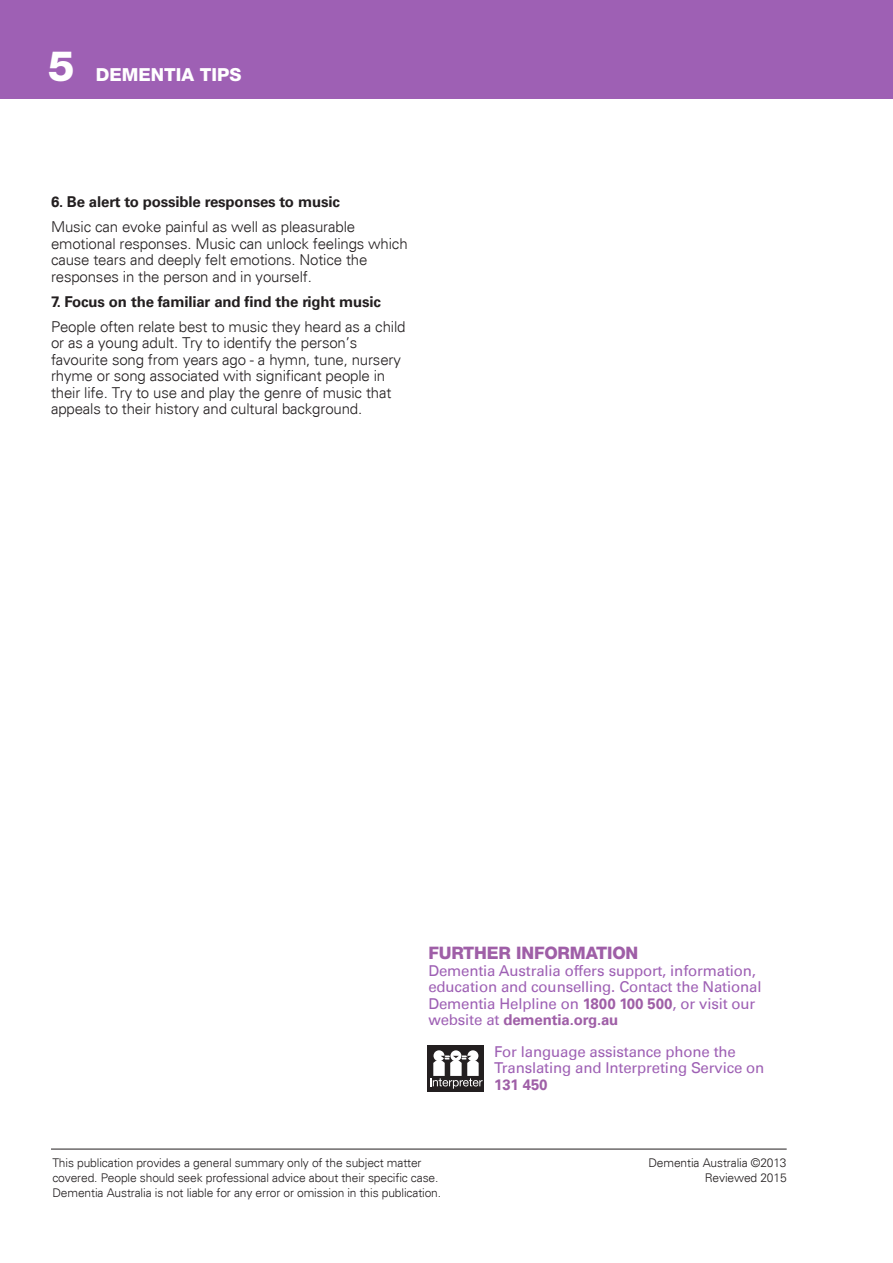
<style>
.page{position:relative;width:893px;height:1263px;background:#fff}
.page>*{position:absolute;margin:0;border:0;box-sizing:border-box;transform-origin:0 0}
.Heading_Large{font:800 42px "Helvetica Neue LT Std";color:#fff}
.t1{font:800 18px "Helvetica Neue LT Std";color:#fff}
.FactSheet_Subtitle{font:800 17.25px "Helvetica Neue LT Std";letter-spacing:-.01em;color:#9f5fa7}
.minor_headin{font:300 15px/16.5px "Univers";letter-spacing:-.01em;color:#231f20}
.FactSheet_Subtitle-2{font:15px/16.5px "Univers LT Std";letter-spacing:-.01em;color:#9e60b4}
.minor_headin-2{font:700 15px "Univers LT Std";letter-spacing:-.01em;color:#231f20}
.Body_Copy{font:300 12px/15px "Univers";letter-spacing:-.01em;color:#231f20}
.s1{font-weight:700;color:#9f5fa7}
</style>
<div class="page">
<div style="left:0;top:0;width:893px;height:99px;background:#9e60b4"></div>
<hr style="left:51px;top:1149px;width:736px;height:1px;background:#231f20">
<div style="left:427px;top:1046px;width:57px;height:46px;background:#231f20"></div>
<div style="left:467px;top:1050px;width:11px;height:11px;background:#fff;border-radius:50%"></div>
<div style="left:433px;top:1050px;width:11px;height:11px;background:#fff;border-radius:50%"></div>
<div style="left:450px;top:1050px;width:11px;height:11px;background:#fff;border-radius:50%"></div>
<svg style="left:430px;top:1055px;width:53px;height:34px"></svg>
<p class="Heading_Large" style="left:48px;top:41px;width:28px">5</p>
<p class="t1" style="left:96px;top:64px;width:147px">DEMENTIA TIPS</p>
<p class="minor_headin-2" style="left:51px;top:193px;width:290px">6. Be alert to possible responses to music</p>
<p class="minor_headin" style="left:51px;top:219px;width:358px">Music can evoke painful as well as pleasurable emotional responses. Music can unlock feelings which cause tears and deeply felt emotions. Notice the responses in the person and in yourself.</p>
<p class="minor_headin-2" style="left:51px;top:293px;width:332px">7. Focus on the familiar and find the right music</p>
<p class="minor_headin" style="left:51px;top:318px;width:356px">People often relate best to music they heard as a child or as a young adult. Try to identify the person’s favourite song from years ago - a hymn, tune, nursery rhyme or song associated with significant people in their life. Try to use and play the genre of music that appeals to their history and cultural background.</p>
<p class="FactSheet_Subtitle" style="left:428px;top:943px;width:212px">FURTHER INFORMATION</p>
<p class="FactSheet_Subtitle-2" style="left:428px;top:962px;width:335px">Dementia Australia offers support, information, education and counselling. Contact the National Dementia Helpline on <span class="s1">1800 100 500</span>, or visit our website at <span class="s1">dementia.org.au</span></p>
<p class="FactSheet_Subtitle-2" style="left:494px;top:1043px;width:272px">For language assistance phone the<br>Translating and Interpreting Service on<br><span class="s1">131 450</span></p>
<p class="Body_Copy" style="left:52px;top:1156px;width:390px">This publication provides a general summary only of the subject matter covered. People should seek professional advice about their specific case.<br>Dementia Australia is not liable for any error or omission in this publication.</p>
<p class="Body_Copy" style="left:648px;top:1156px;width:140px;text-align:right">Dementia Australia ©2013<br>Reviewed 2015</p>
</div>
